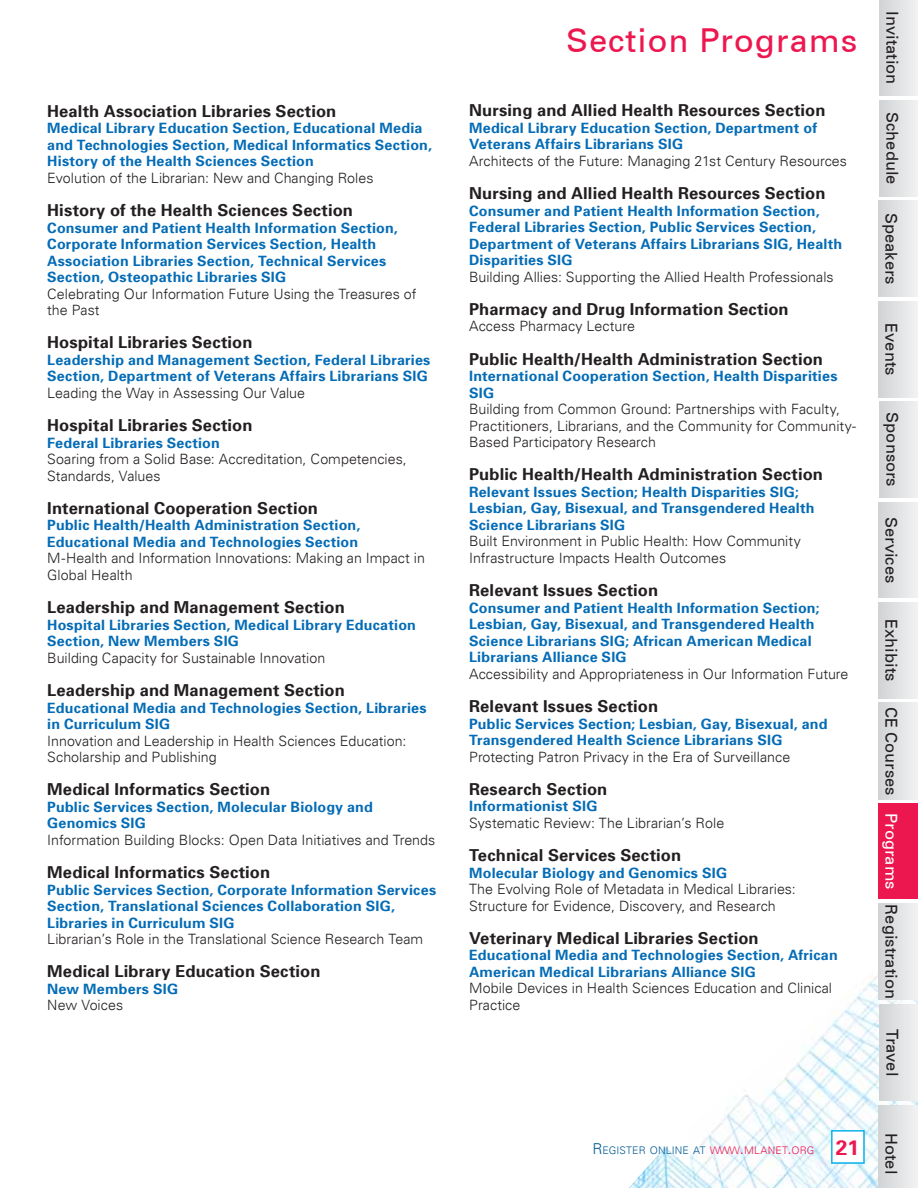
<style>
.page{position:relative;width:918px;height:1188px;background:#fff}
.page>*{position:absolute;margin:0;border:0;box-sizing:border-box;transform-origin:0 0}
.t1{font:33px "Univers 55 Roman";letter-spacing:.025em;color:#ed174f}
.t2{font:300 16.5px "Univers 45";letter-spacing:.01em;color:#231f20}
.t3{font:16.5px "Univers 55 Roman";color:#231f20}
.t4{font:16.5px "Univers 55 Roman";color:#fff}
.t5{font:300 14.25px/16.5px "Univers 45";letter-spacing:.015em;color:#046cb6}
.t6{font:300 14.25px/16.5px "Univers 45";letter-spacing:.005em;color:#231f20}
.t7{font:300 10.5px "Univers 45";letter-spacing:.01em;color:#005c95}
.s1{font-size:15px}
.s2{color:#ed174f}
.s3{font-size:15px;color:#ed174f}
.s4{font-size:21px;color:#ed174f}
</style>
<div class="page">
<img style="left:629px;top:944px;width:289px;height:244px">
<svg style="left:831px;top:1130px;width:33px;height:34px"></svg>
<div style="left:832px;top:1131px;width:32px;height:32px;border:1px solid #16b6eb"></div>
<div style="left:879px;top:1106px;width:39px;height:82px;background:linear-gradient(to right,#d2d3d5,#f1f2f2)"></div>
<div style="left:880px;top:1004px;width:38px;height:97px;background:linear-gradient(to right,#d2d4d5,#eff0f0)"></div>
<div style="left:879px;top:904px;width:39px;height:95px;background:linear-gradient(to right,#d2d3d5,#f1f2f2)"></div>
<div style="left:879px;top:804px;width:39px;height:95px;background:#ed174f"></div>
<div style="left:880px;top:402px;width:38px;height:95px;background:linear-gradient(to right,#d1d2d4,#eff0f0)"></div>
<div style="left:879px;top:703px;width:39px;height:96px;background:linear-gradient(to right,#d2d3d5,#f1f2f2)"></div>
<div style="left:879px;top:602px;width:39px;height:96px;background:linear-gradient(to right,#d2d3d5,#f1f2f2)"></div>
<div style="left:879px;top:201px;width:39px;height:96px;background:linear-gradient(to right,#d2d3d5,#f2f2f3)"></div>
<div style="left:880px;top:100px;width:38px;height:96px;background:linear-gradient(to right,#d2d3d5,#f0f1f1)"></div>
<div style="left:880px;top:0;width:38px;height:96px;background:linear-gradient(to right,#d2d3d5,#f0f1f1)"></div>
<div style="left:879px;top:301px;width:39px;height:96px;background:linear-gradient(to right,#d2d3d5,#f2f2f3)"></div>
<div style="left:879px;top:502px;width:39px;height:96px;background:linear-gradient(to right,#d2d3d5,#f1f2f2)"></div>
<p class="t2" style="left:47px;top:101px;width:291px">Health Association Libraries Section</p>
<p class="t5" style="left:47px;top:120px;width:386px">Medical Library Education Section, Educational Media and Technologies Section, Medical Informatics Section,<br>History of the Health Sciences Section</p>
<p class="t6" style="left:47px;top:169px;width:328px">Evolution of the Librarian: New and Changing Roles</p>
<p class="t2" style="left:47px;top:200px;width:307px">History of the Health Sciences Section</p>
<p class="t5" style="left:47px;top:219px;width:352px">Consumer and Patient Health Information Section, Corporate Information Services Section, Health Association Libraries Section, Technical Services Section, Osteopathic Libraries SIG</p>
<p class="t6" style="left:47px;top:285px;width:371px">Celebrating Our Information Future Using the Treasures of the Past</p>
<p class="t2" style="left:47px;top:333px;width:207px">Hospital Libraries Section</p>
<p class="t5" style="left:47px;top:352px;width:385px">Leadership and Management Section, Federal Libraries<br>Section, Department of Veterans Affairs Librarians SIG</p>
<p class="t6" style="left:47px;top:385px;width:259px">Leading the Way in Assessing Our Value</p>
<p class="t2" style="left:47px;top:415px;width:207px">Hospital Libraries Section</p>
<p class="t5" style="left:47px;top:434px;width:174px">Federal Libraries Section</p>
<p class="t6" style="left:47px;top:451px;width:361px">Soaring from a Solid Base: Accreditation, Competencies,<br>Standards, Values</p>
<p class="t2" style="left:47px;top:498px;width:272px">International Cooperation Section</p>
<p class="t5" style="left:47px;top:517px;width:315px">Public Health/Health Administration Section,<br>Educational Media and Technologies Section</p>
<p class="t6" style="left:47px;top:550px;width:379px">M-Health and Information Innovations: Making an Impact in<br>Global Health</p>
<p class="t2" style="left:47px;top:597px;width:299px">Leadership and Management Section</p>
<p class="t5" style="left:47px;top:616px;width:370px">Hospital Libraries Section, Medical Library Education<br>Section, New Members SIG</p>
<p class="t6" style="left:47px;top:649px;width:280px">Building Capacity for Sustainable Innovation</p>
<p class="t2" style="left:47px;top:680px;width:299px">Leadership and Management Section</p>
<p class="t5" style="left:47px;top:699px;width:381px">Educational Media and Technologies Section, Libraries in Curriculum SIG</p>
<p class="t6" style="left:47px;top:732px;width:361px">Innovation and Leadership in Health Sciences Education:<br>Scholarship and Publishing</p>
<p class="t2" style="left:47px;top:780px;width:224px">Medical Informatics Section</p>
<p class="t5" style="left:47px;top:799px;width:327px">Public Services Section, Molecular Biology and<br>Genomics SIG</p>
<p class="t6" style="left:47px;top:832px;width:390px">Information Building Blocks: Open Data Initiatives and Trends</p>
<p class="t2" style="left:47px;top:862px;width:224px">Medical Informatics Section</p>
<p class="t5" style="left:47px;top:881px;width:390px">Public Services Section, Corporate Information Services<br>Section, Translational Sciences Collaboration SIG,<br>Libraries in Curriculum SIG</p>
<p class="t6" style="left:47px;top:931px;width:377px">Librarian’s Role in the Translational Science Research Team</p>
<p class="t2" style="left:47px;top:962px;width:275px">Medical Library Education Section</p>
<p class="t5" style="left:47px;top:981px;width:132px">New Members SIG</p>
<p class="t6" style="left:47px;top:997px;width:77px">New Voices</p>
<h1 class="t1" style="left:566px;top:21px;width:293px">Section Programs</h1>
<p class="t2" style="left:469px;top:100px;width:358px">Nursing and Allied Health Resources Section</p>
<p class="t5" style="left:469px;top:119px;width:349px">Medical Library Education Section, Department of<br>Veterans Affairs Librarians SIG</p>
<p class="t6" style="left:469px;top:152px;width:379px">Architects of the Future: Managing 21st Century Resources</p>
<p class="t2" style="left:469px;top:183px;width:358px">Nursing and Allied Health Resources Section</p>
<p class="t5" style="left:469px;top:202px;width:375px">Consumer and Patient Health Information Section, Federal Libraries Section, Public Services Section, Department of Veterans Affairs Librarians SIG, Health Disparities SIG</p>
<p class="t6" style="left:469px;top:268px;width:366px">Building Allies: Supporting the Allied Health Professionals</p>
<p class="t2" style="left:469px;top:299px;width:321px">Pharmacy and Drug Information Section</p>
<p class="t6" style="left:469px;top:318px;width:167px">Access Pharmacy Lecture</p>
<p class="t2" style="left:469px;top:349px;width:355px">Public Health/Health Administration Section</p>
<p class="t5" style="left:469px;top:368px;width:370px">International Cooperation Section, Health Disparities<br>SIG</p>
<p class="t6" style="left:469px;top:401px;width:389px">Building from Common Ground: Partnerships with Faculty,<br>Practitioners, Librarians, and the Community for Community-<br>Based Participatory Research</p>
<p class="t2" style="left:469px;top:465px;width:355px">Public Health/Health Administration Section</p>
<p class="t5" style="left:469px;top:484px;width:347px">Relevant Issues Section; Health Disparities SIG;<br>Lesbian, Gay, Bisexual, and Transgendered Health<br>Science Librarians SIG</p>
<p class="t6" style="left:469px;top:533px;width:333px">Built Environment in Public Health: How Community<br>Infrastructure Impacts Health Outcomes</p>
<p class="t2" style="left:469px;top:580px;width:191px">Relevant Issues Section</p>
<p class="t5" style="left:469px;top:599px;width:352px">Consumer and Patient Health Information Section; Lesbian, Gay, Bisexual, and Transgendered Health Science Librarians SIG; African American Medical Librarians Alliance SIG</p>
<p class="t6" style="left:469px;top:665px;width:381px">Accessibility and Appropriateness in Our Information Future</p>
<p class="t2" style="left:469px;top:696px;width:191px">Relevant Issues Section</p>
<p class="t5" style="left:469px;top:715px;width:360px">Public Services Section; Lesbian, Gay, Bisexual, and<br>Transgendered Health Science Librarians SIG</p>
<p class="t6" style="left:469px;top:748px;width:323px">Protecting Patron Privacy in the Era of Surveillance</p>
<p class="t2" style="left:469px;top:779px;width:140px">Research Section</p>
<p class="t5" style="left:469px;top:798px;width:130px">Informationist SIG</p>
<p class="t6" style="left:469px;top:815px;width:257px">Systematic Review: The Librarian’s Role</p>
<p class="t2" style="left:469px;top:845px;width:213px">Technical Services Section</p>
<p class="t5" style="left:469px;top:864px;width:260px">Molecular Biology and Genomics SIG</p>
<p class="t6" style="left:469px;top:881px;width:328px">The Evolving Role of Metadata in Medical Libraries:<br>Structure for Evidence, Discovery, and Research</p>
<p class="t2" style="left:469px;top:928px;width:291px">Veterinary Medical Libraries Section</p>
<p class="t5" style="left:469px;top:947px;width:370px">Educational Media and Technologies Section, African<br>American Medical Librarians Alliance SIG</p>
<p class="t6" style="left:469px;top:980px;width:364px">Mobile Devices in Health Sciences Education and Clinical<br>Practice</p>
<p class="t7" style="left:592px;top:1144px;width:268px"><span class="s1">R</span>EGISTER ONLINE AT <span class="s2">WWW</span><span class="s3">.</span><span class="s2">MLANET</span><span class="s3">.</span><span class="s2">ORG</span> <span class="s4">21</span></p>
<p class="t3" style="left:902px;top:11px;width:75px;rotate:90deg">Invitation</p>
<p class="t3" style="left:902px;top:112px;width:74px;rotate:90deg">Schedule</p>
<p class="t3" style="left:901px;top:213px;width:73px;rotate:90deg">Speakers</p>
<p class="t3" style="left:901px;top:323px;width:54px;rotate:90deg">Events</p>
<p class="t3" style="left:902px;top:412px;width:76px;rotate:90deg">Sponsors</p>
<p class="t3" style="left:901px;top:517px;width:68px;rotate:90deg">Services</p>
<p class="t3" style="left:901px;top:619px;width:64px;rotate:90deg">Exhibits</p>
<p class="t3" style="left:901px;top:707px;width:90px;rotate:90deg">CE Courses</p>
<p class="t4" style="left:901px;top:813px;width:78px;rotate:90deg">Programs</p>
<p class="t3" style="left:901px;top:904px;width:96px;rotate:90deg">Registration</p>
<p class="t3" style="left:902px;top:1029px;width:49px;rotate:90deg">Travel</p>
<p class="t3" style="left:901px;top:1133px;width:43px;rotate:90deg">Hotel</p>
</div>
